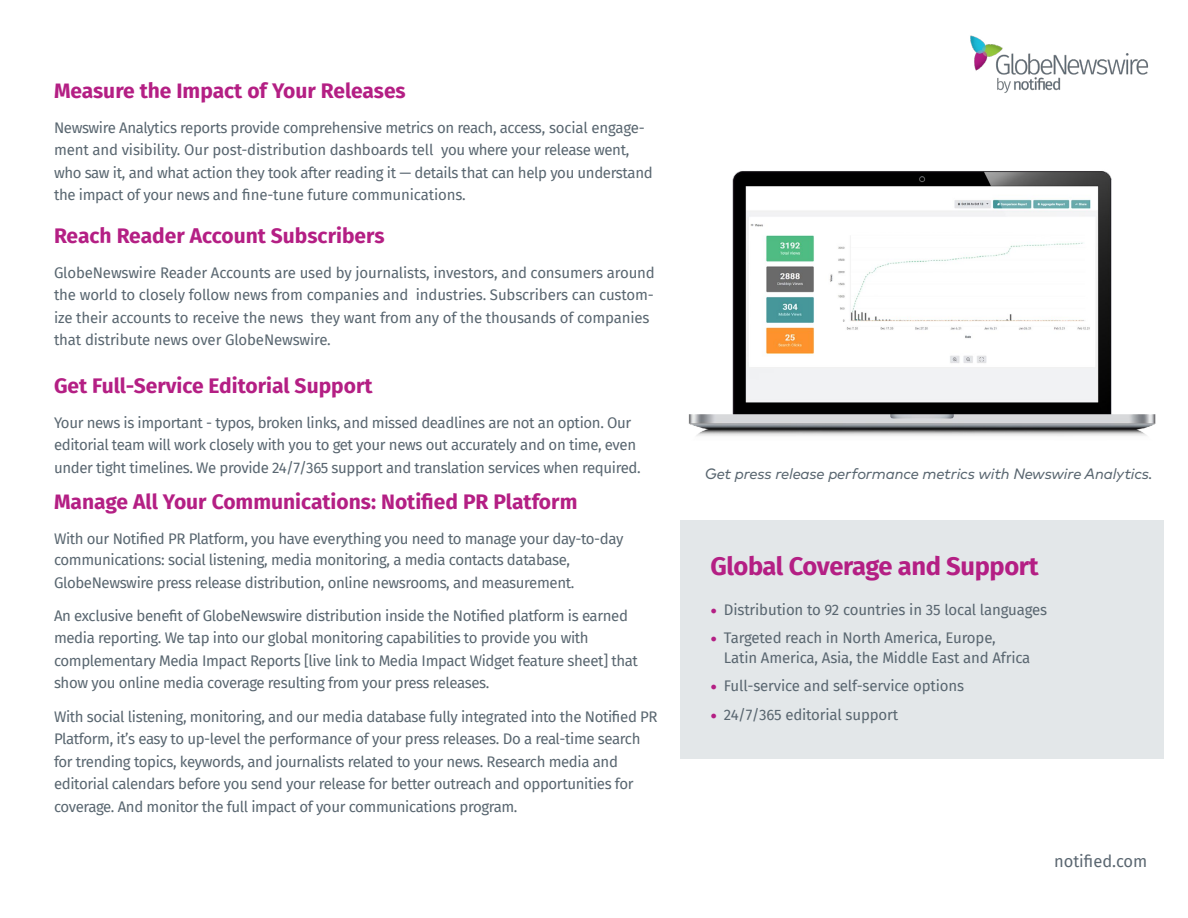
<style>
.page{position:relative;width:1188px;height:918px;background:#fff}
.page>*{position:absolute;margin:0;border:0;box-sizing:border-box;transform-origin:0 0}
.t1{font:700 25.5px "Fira Sans";letter-spacing:-.015em;color:#b41f84}
.t2{font:700 21px "Fira Sans";color:#b41f84}
.t3{font:16.5px "Fira Sans";color:#5b6771}
.t4{font:15px/22.5px "Fira Sans";letter-spacing:-.025em;color:#596670}
.t5{font:italic 15px "Mark Pro";letter-spacing:-.01em;color:#596670}
.s1{font-family:"Mark Pro";font-weight:700;color:#b41f84}
</style>
<div class="page">
<div style="left:680px;top:520px;width:484px;height:239px;background:#e3e7e9"></div>
<img style="left:970px;top:35px;width:179px;height:58px">
<img style="left:688px;top:171px;width:468px;height:265px">
<h2 class="t2" style="left:54px;top:73px;width:353px">Measure the Impact of Your Releases</h2>
<p class="t4" style="left:54px;top:116px;width:600px">Newswire Analytics reports provide comprehensive metrics on reach, access, social engage&shy;ment and visibility. Our post-distribution dashboards tell you where your release went, who saw it, and what action they took after reading it — details that can help you understand the impact of your news and fine-tune future communications.</p>
<h2 class="t2" style="left:54px;top:218px;width:332px">Reach Reader Account Subscribers</h2>
<p class="t4" style="left:54px;top:261px;width:602px">GlobeNewswire Reader Accounts are used by journalists, investors, and consumers around the world to closely follow news from companies and industries. Subscribers can custom&shy;ize their accounts to receive the news they want from any of the thousands of companies that distribute news over GlobeNewswire.</p>
<h2 class="t2" style="left:54px;top:368px;width:320px">Get Full-Service Editorial Support</h2>
<p class="t4" style="left:54px;top:411px;width:588px">Your news is important - typos, broken links, and missed deadlines are not an option. Our editorial team will work closely with you to get your news out accurately and on time, even under tight timelines. We provide 24/7/365 support and translation services when required.</p>
<h2 class="t2" style="left:54px;top:484px;width:525px">Manage All Your Communications: Notified PR Platform</h2>
<p class="t4" style="left:54px;top:527px;width:571px;line-height:21.9px">With our Notified PR Platform, you have everything you need to manage your day-to-day communications: social listening, media monitoring, a media contacts database,<br>GlobeNewswire press release distribution, online newsrooms, and measurement.</p>
<p class="t4" style="left:54px;top:604px;width:586px">An exclusive benefit of GlobeNewswire distribution inside the Notified platform is earned media reporting. We tap into our global monitoring capabilities to provide you with complementary Media Impact Reports [live link to Media Impact Widget feature sheet] that show you online media coverage resulting from your press releases.</p>
<p class="t4" style="left:54px;top:705px;width:605px">With social listening, monitoring, and our media database fully integrated into the Notified PR Platform, it’s easy to up-level the performance of your press releases. Do a real-time search for trending topics, keywords, and journalists related to your news. Research media and editorial calendars before you send your release for better outreach and opportunities for coverage. And monitor the full impact of your communications program.</p>
<p class="t5" style="left:705px;top:462px;width:450px">Get press release performance metrics with Newswire Analytics.</p>
<h1 class="t1" style="left:710px;top:545px;width:330px">Global Coverage and Support</h1>
<p class="t4" style="left:710px;top:598px;width:338px"><span class="s1">•</span> Distribution to 92 countries in 35 local languages</p>
<p class="t4" style="left:724px;top:628px;width:308px;line-height:19.5px;text-indent:-14px"><span class="s1">•</span> Targeted reach in North America, Europe,<br>Latin America, Asia, the Middle East and Africa</p>
<p class="t4" style="left:710px;top:674px;width:255px"><span class="s1">•</span> Full-service and self-service options</p>
<p class="t4" style="left:710px;top:703px;width:189px"><span class="s1">•</span> 24/7/365 editorial support</p>
<p class="t3" style="left:1054px;top:848px;width:95px">notified.com</p>
</div>
